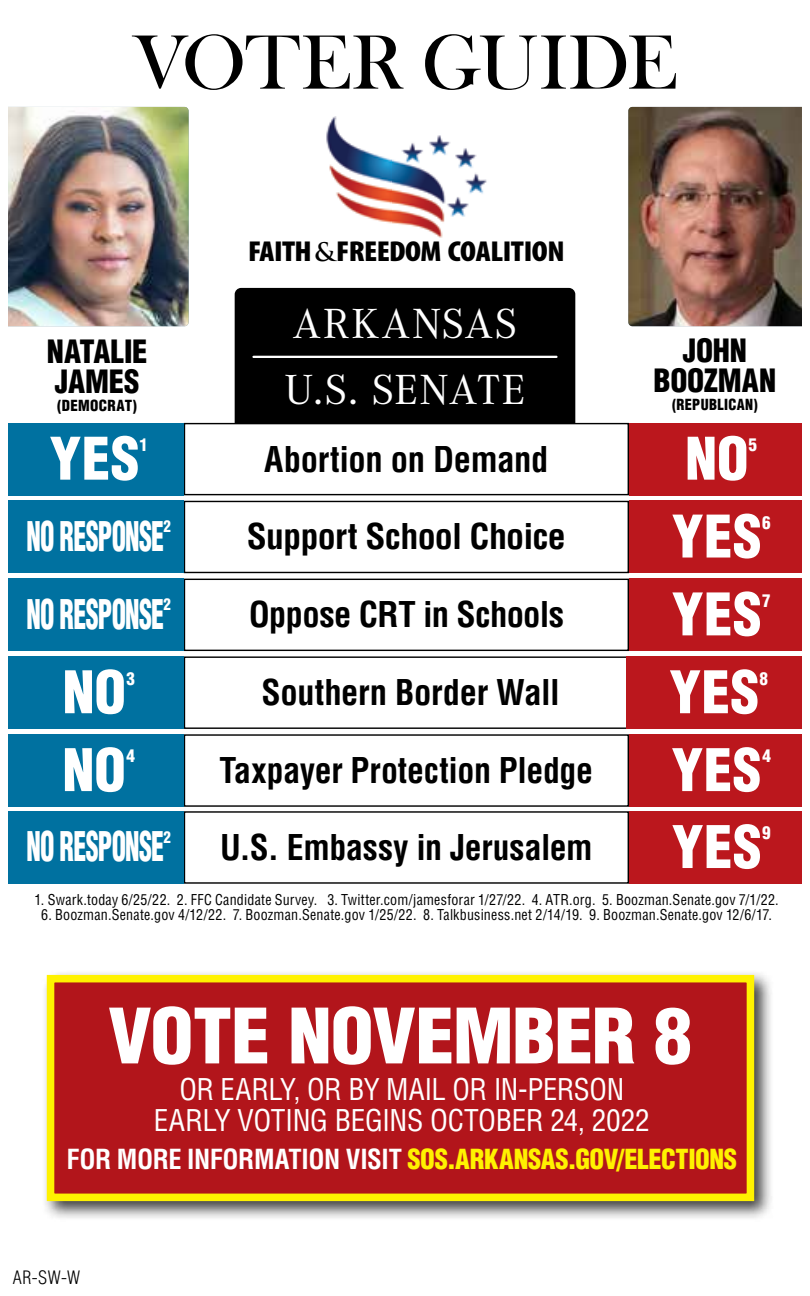
<style>
.page{position:relative;width:810px;height:1296px;background:#fff}
.page>*{position:absolute;margin:0;border:0;box-sizing:border-box;transform-origin:0 0}
.t1{font:79.65px "Bask Old Face";color:#000}
.t2{font:900 condensed 74.48px "Helvetica LT Std";letter-spacing:-.02em;color:#fff;scale:1.05 1}
.t3{font:900 condensed 57.15px "Helvetica LT Std";letter-spacing:.005em;color:#fff}
.t4{font:43.65px/65.5px "Corporate A";letter-spacing:.03em;color:#fff}
.t5{font:900 condensed 39.82px "Helvetica LT Std";letter-spacing:-.03em;color:#fff;scale:.65 1}
.t6{font:700 condensed 34.65px "Helvetica LT Std";letter-spacing:-.01em;color:#000}
.t7{font:700 condensed 34.65px "Helvetica LT Std";letter-spacing:-.01em;color:#000;scale:1.04 1}
.t8{font:900 condensed 31.28px/29.9px "Helvetica LT Std";letter-spacing:-.01em;color:#000}
.t9{font:condensed 29.25px/31.5px "Helvetica LT Std";letter-spacing:-.015em;color:#fff;text-align:center}
.t10{font:900 condensed 29.03px "Myriad Pro";letter-spacing:-.02em;color:#000;scale:1.11 1}
.t11{font:900 condensed 27px "Helvetica LT Std";letter-spacing:-.015em;color:#fff200}
.t12{font:300 condensed 18px "Helvetica LT Std";color:#000}
.t13{font:900 condensed 17.1px "Helvetica LT Std";color:#fff}
.t14{font:900 condensed 15.75px "Helvetica LT Std";color:#fff;scale:.95 1}
.t15{font:900 condensed 15.08px "Helvetica LT Std";letter-spacing:.025em;color:#000;scale:.96 1}
.t16{font:900 condensed 15.08px "Helvetica LT Std";letter-spacing:.025em;color:#000}
.t17{font:condensed 14.62px "Helvetica LT Std";letter-spacing:.015em;color:#000;scale:.96 1}
.s1{font-family:"Trajan Pro";font-weight:700;font-stretch:normal;font-size:24.97px}
.s2{font-weight:700;color:#fff}
</style>
<div class="page">
<img style="left:326px;top:117px;width:161px;height:121px">
<div style="left:235px;top:288px;width:340px;height:135px;background:#000"></div>
<img style="left:8px;top:107px;width:181px;height:219px">
<img style="left:628px;top:107px;width:174px;height:219px">
<div style="left:184px;top:501px;width:445px;height:72px;border:1px solid #000"></div>
<div style="left:0;top:501px;width:184px;height:72px;background:#0071a0"></div>
<div style="left:629px;top:501px;width:181px;height:72px;background:#bb171d"></div>
<div style="left:184px;top:423px;width:445px;height:72px;border:1px solid #000"></div>
<div style="left:0;top:423px;width:184px;height:72px;background:#0071a0"></div>
<div style="left:629px;top:423px;width:181px;height:72px;background:#bb171d"></div>
<div style="left:0;top:734px;width:184px;height:73px;background:#0071a0"></div>
<div style="left:629px;top:734px;width:181px;height:73px;background:#bb171d"></div>
<div style="left:0;top:811px;width:184px;height:73px;background:#0071a0"></div>
<div style="left:629px;top:811px;width:181px;height:73px;background:#bb171d"></div>
<div style="left:184px;top:579px;width:445px;height:72px;border:1px solid #000"></div>
<div style="left:0;top:579px;width:184px;height:72px;background:#0071a0"></div>
<div style="left:629px;top:579px;width:181px;height:72px;background:#bb171d"></div>
<div style="left:184px;top:656px;width:445px;height:73px;border:1px solid #000"></div>
<div style="left:0;top:656px;width:184px;height:73px;background:#0071a0"></div>
<div style="left:627px;top:656px;width:183px;height:73px;background:#bb171d"></div>
<hr style="left:254px;top:356px;width:302px;height:2px;background:#fff">
<div style="left:42px;top:970px;width:733px;height:251px;background:#000;opacity:.75"></div>
<div style="left:47px;top:975px;width:707px;height:226px;background:#b2151b;border:8px solid #fff200"></div>
<div style="left:0;top:0;width:8px;height:1296px;background:#fff"></div>
<div style="left:803px;top:0;width:7px;height:1296px;background:#fff"></div>
<h1 class="t1" style="left:133px;top:18px;width:545px">VOTER GUIDE</h1>
<h3 class="t8" style="left:47px;top:336px;width:102px">NATALIE<br>JAMES</h3>
<p class="t16" style="left:57px;top:396px;width:81px">(DEMOCRAT)</p>
<h3 class="t10" style="left:248px;top:233px;width:287px">FAITH<span class="s1">&amp;</span>FREEDOM COALITION</h3>
<h3 class="t4" style="left:285px;top:292px;width:242px">ARKANSAS<br>U.S. SENATE</h3>
<h3 class="t8" style="left:654px;top:335px;width:124px;text-align:center">JOHN<br>BOOZMAN</h3>
<p class="t15" style="left:672px;top:395px;width:91px">(REPUBLICAN)</p>
<h3 class="t3" style="left:49px;top:423px;width:91px">YES</h3>
<h3 class="t6" style="left:264px;top:437px;width:286px">Abortion on Demand</h3>
<p class="t13" style="left:140px;top:434px;width:10px">1</p>
<h3 class="t3" style="left:685px;top:423px;width:65px">NO</h3>
<p class="t13" style="left:749px;top:434px;width:10px">5</p>
<p class="t14" style="left:164px;top:516px;width:9px">2</p>
<h3 class="t3" style="left:672px;top:500px;width:91px">YES</h3>
<p class="t13" style="left:762px;top:512px;width:10px">6</p>
<h3 class="t5" style="left:27px;top:511px;width:213px">NO RESPONSE</h3>
<h3 class="t7" style="left:247px;top:515px;width:308px">Support School Choice</h3>
<p class="t14" style="left:164px;top:594px;width:9px">2</p>
<h3 class="t3" style="left:672px;top:578px;width:91px">YES</h3>
<p class="t13" style="left:762px;top:590px;width:10px">7</p>
<h3 class="t5" style="left:27px;top:589px;width:213px">NO RESPONSE</h3>
<h3 class="t6" style="left:249px;top:593px;width:317px">Oppose CRT in Schools</h3>
<h3 class="t3" style="left:63px;top:656px;width:65px">NO</h3>
<h3 class="t6" style="left:261px;top:671px;width:300px">Southern Border Wall</h3>
<p class="t13" style="left:126px;top:668px;width:10px">3</p>
<h3 class="t3" style="left:669px;top:656px;width:91px">YES</h3>
<p class="t13" style="left:760px;top:668px;width:10px">8</p>
<p class="t13" style="left:127px;top:745px;width:10px">4</p>
<h3 class="t3" style="left:671px;top:734px;width:91px">YES</h3>
<p class="t13" style="left:762px;top:745px;width:10px">4</p>
<h3 class="t5" style="left:27px;top:821px;width:213px">NO RESPONSE</h3>
<h3 class="t6" style="left:220px;top:826px;width:374px">U.S. Embassy in Jerusalem</h3>
<h3 class="t3" style="left:62px;top:734px;width:65px">NO</h3>
<h3 class="t6" style="left:220px;top:749px;width:375px">Taxpayer Protection Pledge</h3>
<p class="t14" style="left:164px;top:827px;width:9px">2</p>
<h3 class="t3" style="left:672px;top:811px;width:91px">YES</h3>
<p class="t13" style="left:762px;top:822px;width:10px">9</p>
<p class="t17" style="left:34px;top:890px;width:777px">1. Swark.today 6/25/22. 2. FFC Candidate Survey. 3. Twitter.com/jamesforar 1/27/22. 4. ATR.org. 5. Boozman.Senate.gov 7/1/22.</p>
<p class="t17" style="left:41px;top:906px;width:763px">6. Boozman.Senate.gov 4/12/22. 7. Boozman.Senate.gov 1/25/22. 8. Talkbusiness.net 2/14/19. 9. Boozman.Senate.gov 12/6/17.</p>
<h2 class="t2" style="left:108px;top:989px;width:558px">VOTE NOVEMBER 8</h2>
<h3 class="t9" style="left:154px;top:1073px;width:498px">OR EARLY, OR BY MAIL OR IN-PERSON<br>EARLY VOTING BEGINS OCTOBER 24, 2022</h3>
<h3 class="t11" style="left:67px;top:1142px;width:672px"><span class="s2">FOR MORE INFORMATION VISIT</span> SOS.ARKANSAS.GOV/ELECTIONS</h3>
<p class="t12" style="left:13px;top:1266px;width:69px">AR-SW-W</p>
</div>
